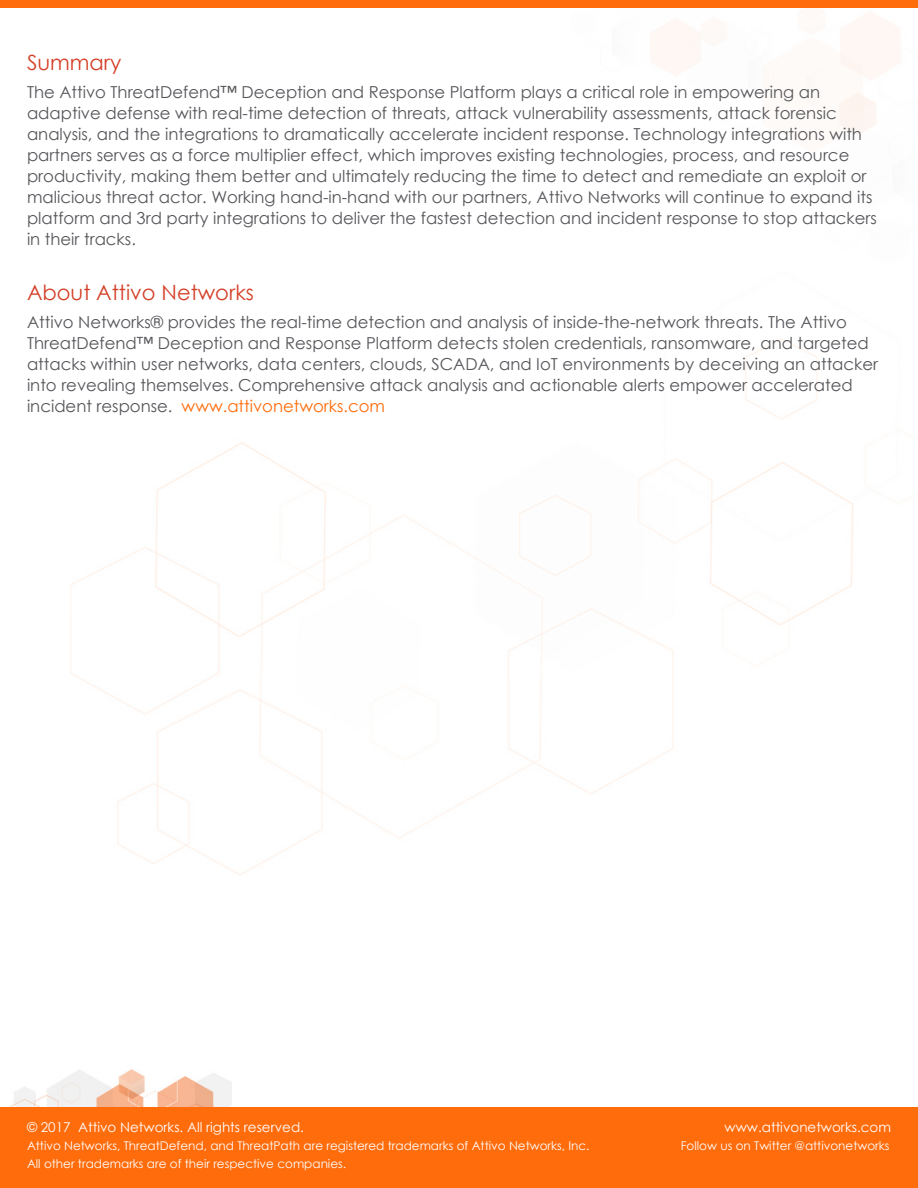
<style>
.page{position:relative;width:918px;height:1188px;background:#fff}
.page>*{position:absolute;margin:0;border:0;box-sizing:border-box;transform-origin:0 0}
.t1{font:21px "Century Gothic";color:#d43f27}
.t2{font:16.5px/21px "Century Gothic";color:#55565a}
.t3{font:13.5px "Century Gothic";color:#fff}
.t4{font:12px "Century Gothic";color:#fff}
.s1{color:#ff6c0c}
</style>
<div class="page">
<img style="left:0;top:1069px;width:231px;height:39px">
<div style="left:0;top:1108px;width:918px;height:80px;background:#ff6c0c"></div>
<div style="left:0;top:0;width:918px;height:8px;background:#ff6c0c"></div>
<img style="left:70px;top:338px;width:783px;height:537px">
<p class="t1" style="left:27px;top:47px;width:96px">Summary</p>
<p class="t2" style="left:27px;top:81px;width:852px">The Attivo ThreatDefend™ Deception and Response Platform plays a critical role in empowering an adaptive defense with real-time detection of threats, attack vulnerability assessments, attack forensic analysis, and the integrations to dramatically accelerate incident response. Technology integrations with partners serves as a force multiplier effect, which improves existing technologies, process, and resource productivity, making them better and ultimately reducing the time to detect and remediate an exploit or malicious threat actor. Working hand-in-hand with our partners, Attivo Networks will continue to expand its platform and 3rd party integrations to deliver the fastest detection and incident response to stop attackers in their tracks.</p>
<p class="t1" style="left:27px;top:278px;width:229px">About Attivo Networks</p>
<p class="t2" style="left:27px;top:311px;width:853px">Attivo Networks® provides the real-time detection and analysis of inside-the-network threats. The Attivo ThreatDefend™ Deception and Response Platform detects stolen credentials, ransomware, and targeted attacks within user networks, data centers, clouds, SCADA, and IoT environments by deceiving an attacker into revealing themselves. Comprehensive attack analysis and actionable alerts empower accelerated incident response. <span class="s1">www.attivonetworks.com</span></p>
<p class="t3" style="left:27px;top:1117px;width:279px">© 2017 Attivo Networks. All rights reserved.</p>
<p class="t3" style="left:725px;top:1117px;width:168px">www.attivonetworks.com</p>
<p class="t4" style="left:27px;top:1137px;width:564px">Attivo Networks, ThreatDefend, and ThreatPath are registered trademarks of Attivo Networks, Inc.</p>
<p class="t4" style="left:681px;top:1137px;width:210px">Follow us on Twitter @attivonetworks</p>
<p class="t4" style="left:27px;top:1155px;width:321px">All other trademarks are of their respective companies.</p>
</div>
